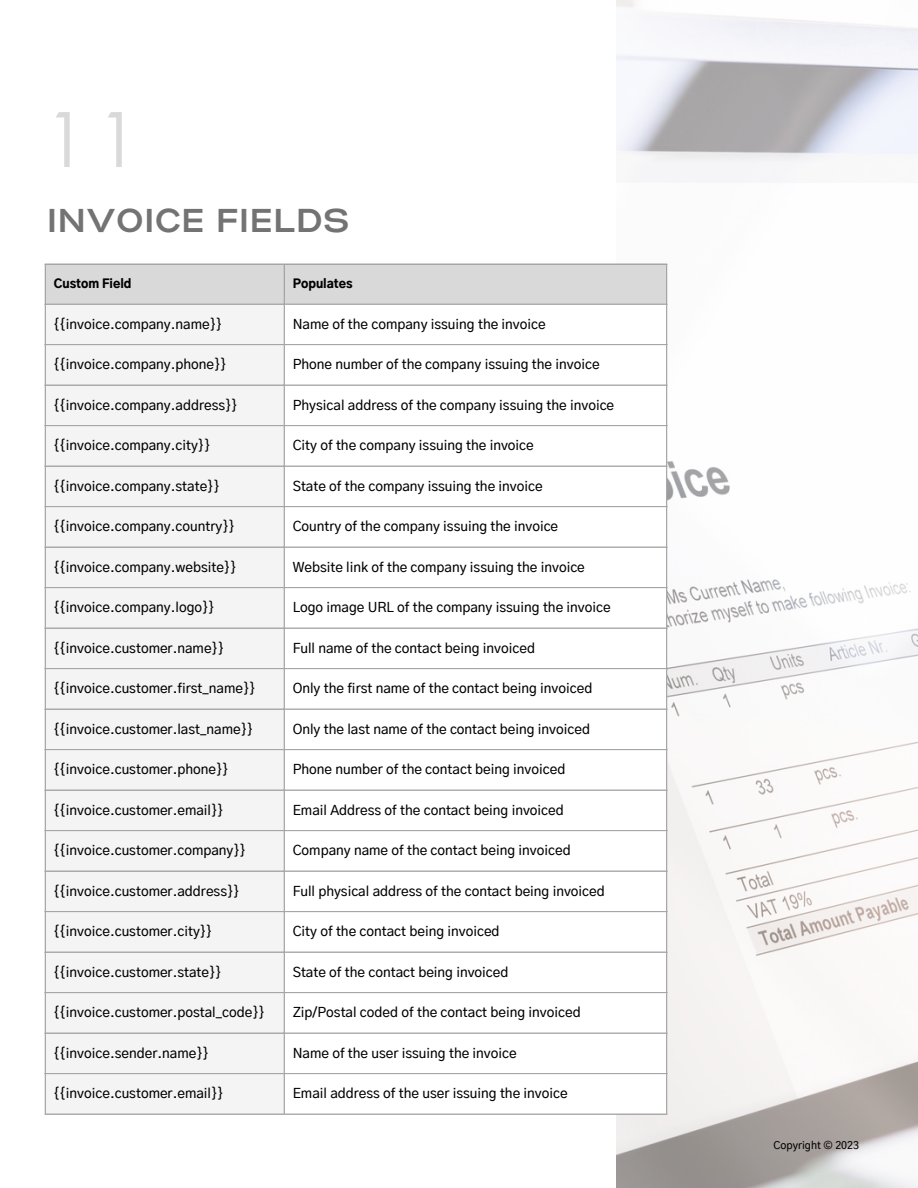
<style>
.page{position:relative;width:918px;height:1188px;background:#fff}
.page>*{position:absolute;margin:0;border:0;box-sizing:border-box;transform-origin:0 0}
.t1{font:76.5px "Century Gothic";color:#d9d9d9}
.t2{font:700 33px "Gabriel Sans";letter-spacing:.06em;color:#737373}
.t3{font:500 13.5px "Gothic A1";color:#000}
.t4{font:900 12px "Gothic A1";color:#000}
.t5{font:500 10.5px "Gothic A1";color:#000}
</style>
<div class="page">
<img style="left:616px;top:0;width:302px;height:1188px">
<div style="left:46px;top:265px;width:620px;height:39px;background:#d9d9d9"></div>
<div style="left:46px;top:305px;width:238px;height:809px;background:#f4f4f4"></div>
<svg style="left:285px;top:305px;width:381px;height:809px"></svg>
<hr style="left:45px;top:265px;width:1px;height:849px;background:#a6a6a6">
<hr style="left:284px;top:265px;width:1px;height:849px;background:#a6a6a6">
<hr style="left:666px;top:265px;width:1px;height:849px;background:#a6a6a6">
<hr style="left:45px;top:264px;width:622px;height:1px;background:#a6a6a6">
<hr style="left:45px;top:304px;width:622px;height:1px;background:#a6a6a6">
<hr style="left:45px;top:344px;width:622px;height:1px;background:#a6a6a6">
<hr style="left:45px;top:385px;width:622px;height:1px;background:#a6a6a6">
<hr style="left:45px;top:425px;width:622px;height:1px;background:#a6a6a6">
<hr style="left:45px;top:466px;width:622px;height:1px;background:#a6a6a6">
<hr style="left:45px;top:506px;width:622px;height:1px;background:#a6a6a6">
<hr style="left:45px;top:547px;width:622px;height:1px;background:#a6a6a6">
<hr style="left:45px;top:587px;width:622px;height:1px;background:#a6a6a6">
<hr style="left:45px;top:628px;width:622px;height:1px;background:#a6a6a6">
<hr style="left:45px;top:668px;width:622px;height:1px;background:#a6a6a6">
<hr style="left:45px;top:709px;width:622px;height:1px;background:#a6a6a6">
<hr style="left:45px;top:749px;width:622px;height:1px;background:#a6a6a6">
<hr style="left:45px;top:790px;width:622px;height:1px;background:#a6a6a6">
<hr style="left:45px;top:830px;width:622px;height:1px;background:#a6a6a6">
<hr style="left:45px;top:871px;width:622px;height:1px;background:#a6a6a6">
<hr style="left:45px;top:911px;width:622px;height:1px;background:#a6a6a6">
<hr style="left:45px;top:952px;width:622px;height:1px;background:#a6a6a6">
<hr style="left:45px;top:992px;width:622px;height:1px;background:#a6a6a6">
<hr style="left:45px;top:1033px;width:622px;height:1px;background:#a6a6a6">
<hr style="left:45px;top:1073px;width:622px;height:1px;background:#a6a6a6">
<hr style="left:45px;top:1114px;width:622px;height:1px;background:#a6a6a6">
<p class="t1" style="left:45px;top:90px;width:96px">11</p>
<p class="t2" style="left:48px;top:206px;width:303px">INVOICE FIELDS</p>
<p class="t4" style="left:54px;top:278px;width:79px">Custom Field</p>
<p class="t4" style="left:293px;top:278px;width:61px">Populates</p>
<p class="t3" style="left:54px;top:318px;width:170px">{{invoice.company.name}}</p>
<p class="t3" style="left:293px;top:318px;width:255px">Name of the company issuing the invoice</p>
<p class="t3" style="left:54px;top:358px;width:174px">{{invoice.company.phone}}</p>
<p class="t3" style="left:293px;top:358px;width:308px">Phone number of the company issuing the invoice</p>
<p class="t3" style="left:54px;top:399px;width:185px">{{invoice.company.address}}</p>
<p class="t3" style="left:293px;top:399px;width:323px">Physical address of the company issuing the invoice</p>
<p class="t3" style="left:54px;top:439px;width:158px">{{invoice.company.city}}</p>
<p class="t3" style="left:293px;top:439px;width:243px">City of the company issuing the invoice</p>
<p class="t3" style="left:54px;top:480px;width:167px">{{invoice.company.state}}</p>
<p class="t3" style="left:293px;top:480px;width:252px">State of the company issuing the invoice</p>
<p class="t3" style="left:54px;top:520px;width:182px">{{invoice.company.country}}</p>
<p class="t3" style="left:293px;top:520px;width:267px">Country of the company issuing the invoice</p>
<p class="t3" style="left:54px;top:561px;width:184px">{{invoice.company.website}}</p>
<p class="t3" style="left:293px;top:561px;width:294px">Website link of the company issuing the invoice</p>
<p class="t3" style="left:54px;top:601px;width:162px">{{invoice.company.logo}}</p>
<p class="t3" style="left:293px;top:601px;width:319px">Logo image URL of the company issuing the invoice</p>
<p class="t3" style="left:54px;top:642px;width:172px">{{invoice.customer.name}}</p>
<p class="t3" style="left:293px;top:642px;width:244px">Full name of the contact being invoiced</p>
<p class="t3" style="left:54px;top:682px;width:203px">{{invoice.customer.first_name}}</p>
<p class="t3" style="left:293px;top:682px;width:301px">Only the first name of the contact being invoiced</p>
<p class="t3" style="left:54px;top:723px;width:201px">{{invoice.customer.last_name}}</p>
<p class="t3" style="left:293px;top:723px;width:299px">Only the last name of the contact being invoiced</p>
<p class="t3" style="left:54px;top:763px;width:176px">{{invoice.customer.phone}}</p>
<p class="t3" style="left:293px;top:763px;width:274px">Phone number of the contact being invoiced</p>
<p class="t3" style="left:54px;top:804px;width:171px">{{invoice.customer.email}}</p>
<p class="t3" style="left:293px;top:804px;width:273px">Email Address of the contact being invoiced</p>
<p class="t3" style="left:54px;top:844px;width:193px">{{invoice.customer.company}}</p>
<p class="t3" style="left:293px;top:844px;width:280px">Company name of the contact being invoiced</p>
<p class="t3" style="left:54px;top:885px;width:187px">{{invoice.customer.address}}</p>
<p class="t3" style="left:293px;top:885px;width:314px">Full physical address of the contact being invoiced</p>
<p class="t3" style="left:54px;top:925px;width:160px">{{invoice.customer.city}}</p>
<p class="t3" style="left:293px;top:925px;width:208px">City of the contact being invoiced</p>
<p class="t3" style="left:54px;top:966px;width:169px">{{invoice.customer.state}}</p>
<p class="t3" style="left:293px;top:966px;width:217px">State of the contact being invoiced</p>
<p class="t3" style="left:54px;top:1006px;width:212px">{{invoice.customer.postal_code}}</p>
<p class="t3" style="left:293px;top:1006px;width:289px">Zip/Postal coded of the contact being invoiced</p>
<p class="t3" style="left:54px;top:1047px;width:156px">{{invoice.sender.name}}</p>
<p class="t3" style="left:293px;top:1047px;width:226px">Name of the user issuing the invoice</p>
<p class="t3" style="left:54px;top:1087px;width:171px">{{invoice.customer.email}}</p>
<p class="t3" style="left:293px;top:1087px;width:277px">Email address of the user issuing the invoice</p>
<p class="t5" style="left:774px;top:1141px;width:87px">Copyright © 2023</p>
</div>
